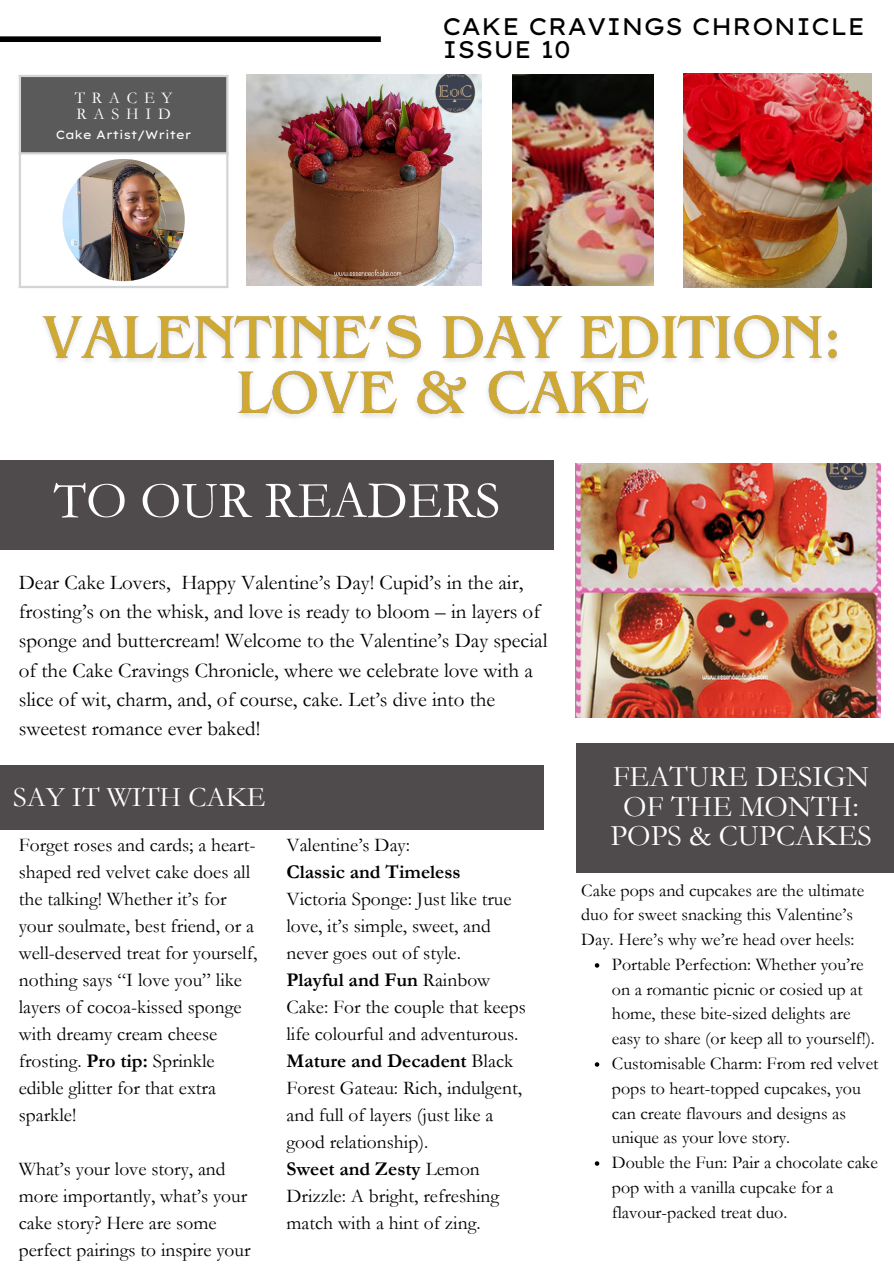
<style>
.page{position:relative;width:894px;height:1264px;background:#fff}
.page>*{position:absolute;margin:0;border:0;box-sizing:border-box;transform-origin:0 0}
.t1{font:52.5px "Garamond";color:#fff}
.t2{font:30px/29.2px "Garamond";color:#fff;text-align:center}
.t3{font:28.5px "Garamond";color:#fff}
.t4{font:24px/23.7px "Lexend Exa";color:#000}
.t5{font:21px/29.2px "Garamond";color:#000}
.t6{font:19.5px/27px "Garamond";color:#000}
.t7{font:700 19.5px/27px "Garamond";color:#000}
.t8{font:18px/24.8px "Garamond";color:#000}
.t9{font:16.5px/15.8px "Garamond";letter-spacing:.41em;color:#fff}
.t10{font:12px "Lexend Exa";color:#fff}
.s1{font-weight:700}
.s2{font-weight:400}
</style>
<div class="page">
<div style="left:0;top:36px;width:381px;height:6px;background:#000"></div>
<div style="left:20px;top:76px;width:207px;height:78px;background:#5a5a5a"></div>
<hr style="left:19px;top:77px;width:2px;height:209px;background:#bcbdc0">
<hr style="left:226px;top:77px;width:2px;height:209px;background:#bcbdc0">
<hr style="left:19px;top:75px;width:209px;height:2px;background:#bcbdc0">
<hr style="left:19px;top:152px;width:209px;height:2px;background:#bcbdc0">
<hr style="left:19px;top:286px;width:209px;height:2px;background:#bcbdc0">
<img style="left:62px;top:159px;width:123px;height:122px;border-radius:50%">
<div style="left:0;top:460px;width:554px;height:89px;background:#4f4b4c"></div>
<div style="left:576px;top:743px;width:317px;height:129px;background:#4f4b4c"></div>
<div style="left:0;top:765px;width:543px;height:65px;background:#4f4b4c"></div>
<img style="left:575px;top:463px;width:305px;height:254px">
<img style="left:683px;top:74px;width:188px;height:213px">
<img style="left:512px;top:75px;width:141px;height:210px">
<img style="left:246px;top:75px;width:236px;height:210px">
<svg style="left:594px;top:963px;width:5px;height:4px"></svg>
<svg style="left:594px;top:1062px;width:5px;height:4px"></svg>
<svg style="left:594px;top:1161px;width:5px;height:4px"></svg>
<img style="left:42px;top:315px;width:795px;height:103px">
<h2 class="t9" style="left:75px;top:90px;width:99px">TRACEY<br>RASHID</h2>
<p class="t10" style="left:56px;top:126px;width:137px">Cake Artist/Writer</p>
<p class="t4" style="left:442px;top:14px;width:424px">CAKE CRAVINGS CHRONICLE<br>ISSUE 10</p>
<h5 class="t1" style="left:54px;top:471px;width:448px">TO OUR READERS</h5>
<h4 class="t5" style="left:19px;top:568px;width:530px">Dear Cake Lovers, Happy Valentine’s Day! Cupid’s in the air, frosting’s on the whisk, and love is ready to bloom – in layers of sponge and buttercream! Welcome to the Valentine’s Day special of the Cake Cravings Chronicle, where we celebrate love with a slice of wit, charm, and, of course, cake. Let’s dive into the sweetest romance ever baked!</h4>
<h5 class="t3" style="left:13px;top:781px;width:254px">SAY IT WITH CAKE</h5>
<h5 class="t6" style="left:19px;top:831px;width:238px">Forget roses and cards; a heart-</h5>
<h5 class="t6" style="left:19px;top:858px;width:240px">shaped red velvet cake does all the talking! Whether it’s for your soulmate, best friend, or a well-deserved treat for yourself, nothing says “I love you” like layers of cocoa-kissed sponge with dreamy cream cheese frosting. <span class="s1">Pro tip:</span> Sprinkle edible glitter for that extra sparkle!</h5>
<h5 class="t6" style="left:19px;top:1155px;width:233px">What’s your love story, and more importantly, what’s your cake story? Here are some perfect pairings to inspire your</h5>
<p class="t7" style="left:286px;top:831px;width:176px"><span class="s2">Valentine’s Day:<br></span>Classic and Timeless</p>
<p class="t6" style="left:286px;top:885px;width:241px">Victoria Sponge: Just like true love, it’s simple, sweet, and never goes out of style.<br><span class="s1">Playful and Fun</span> Rainbow<br>Cake: For the couple that keeps life colourful and adventurous.<br><span class="s1">Mature and Decadent</span> Black<br>Forest Gateau: Rich, indulgent, and full of layers (just like a good relationship).<br><span class="s1">Sweet and Zesty</span> Lemon<br>Drizzle: A bright, refreshing match with a hint of zing.</p>
<h3 class="t2" style="left:612px;top:762px;width:258px">FEATURE DESIGN<br>OF THE MONTH:</h3>
<h3 class="t2" style="left:610px;top:821px;width:263px">POPS &amp; CUPCAKES</h3>
<h6 class="t8" style="left:581px;top:877px;width:284px">Cake pops and cupcakes are the ultimate duo for sweet snacking this Valentine’s<br>Day. Here’s why we’re head over heels:</h6>
<p class="t8" style="left:611px;top:952px;width:264px">Portable Perfection: Whether you’re on a romantic picnic or cosied up at home, these bite-sized delights are easy to share (or keep all to yourself!).</p>
<p class="t8" style="left:611px;top:1051px;width:268px">Customisable Charm: From red velvet pops to heart-topped cupcakes, you can create flavours and designs as unique as your love story.</p>
<p class="t8" style="left:611px;top:1150px;width:267px">Double the Fun: Pair a chocolate cake pop with a vanilla cupcake for a flavour-packed treat duo.</p>
</div>
